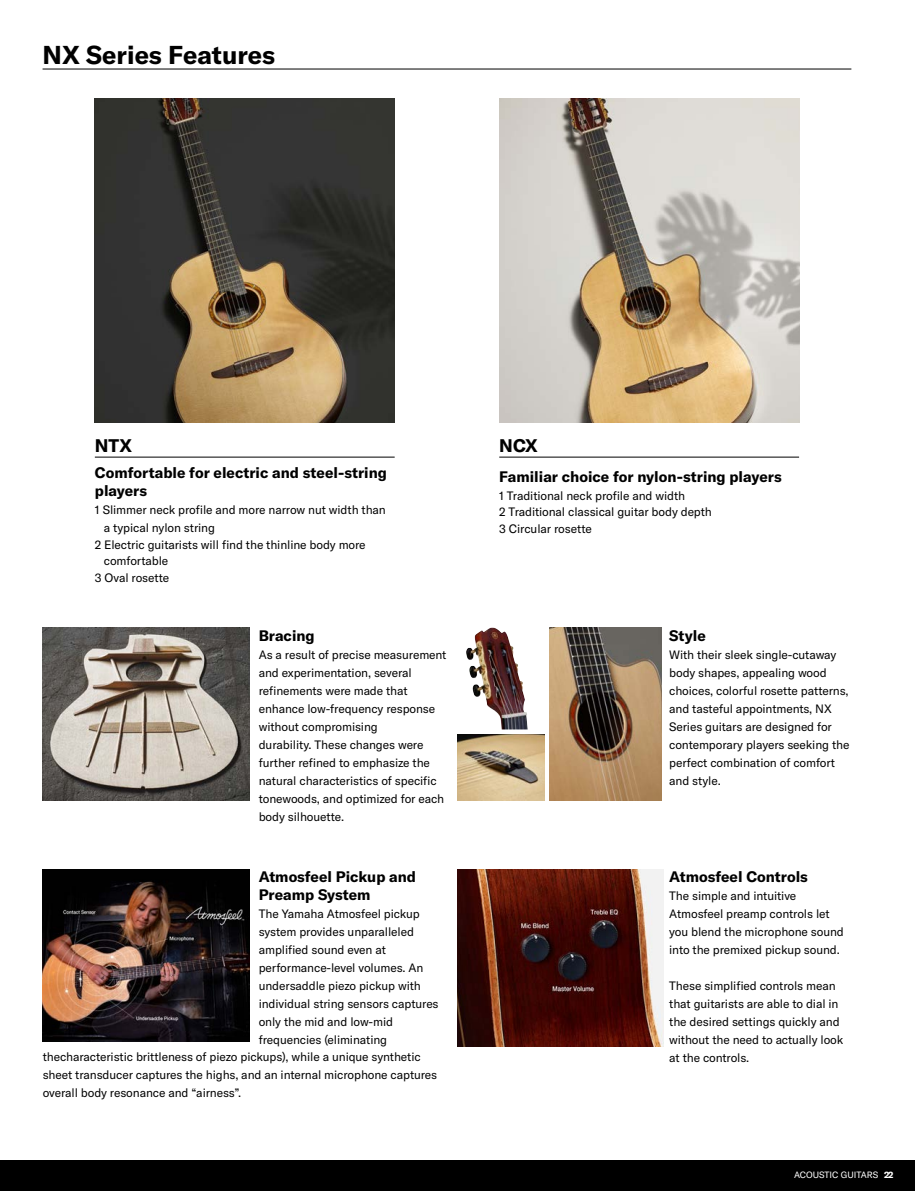
<style>
.page{position:relative;width:915px;height:1191px;background:#fff}
.page>*{position:absolute;margin:0;border:0;box-sizing:border-box;transform-origin:0 0}
.t1{font:700 25.5px "GT America Y";color:#000}
.t2{font:700 18px "GT America Y";color:#000}
.t3{font:700 15px/18px "GT America Y";color:#000}
.t4{font:12px/18px "GT America Y";letter-spacing:-.01em;color:#000}
.t5{font:9px "GT America Y";color:#fff}
.s1{font-weight:700}
</style>
<div class="page">
<div style="left:0;top:1159px;width:914px;height:32px;background:#000"></div>
<hr style="left:43px;top:69px;width:808px;height:1px;background:#000">
<hr style="left:95px;top:457px;width:299px;height:1px;background:#000">
<hr style="left:499px;top:457px;width:299px;height:1px;background:#000">
<img style="left:95px;top:98px;width:299px;height:324px">
<img style="left:499px;top:98px;width:299px;height:324px">
<img style="left:43px;top:628px;width:206px;height:172px">
<img style="left:43px;top:869px;width:206px;height:172px">
<img style="left:457px;top:734px;width:87px;height:66px">
<img style="left:466px;top:628px;width:24px;height:32px">
<img style="left:549px;top:628px;width:112px;height:172px">
<img style="left:457px;top:869px;width:206px;height:177px">
<h1 class="t1" style="left:43px;top:39px;width:234px">NX Series Features</h1>
<h2 class="t2" style="left:95px;top:435px;width:39px">NTX</h2>
<h2 class="t2" style="left:499px;top:435px;width:40px">NCX</h2>
<p class="t3" style="left:95px;top:463px;width:293px">Comfortable for electric and steel-string players</p>
<p class="t4" style="left:104px;top:501px;width:283px;text-indent:-9px">1 Slimmer neck profile and more narrow nut width than a typical nylon string</p>
<p class="t4" style="left:95px;top:535px;width:272px">2 Electric guitarists will find the thinline body more</p>
<p class="t4" style="left:104px;top:552px;width:66px">comfortable</p>
<p class="t4" style="left:95px;top:568px;width:76px">3 Oval rosette</p>
<p class="t3" style="left:259px;top:626px;width:57px">Bracing</p>
<p class="t4" style="left:259px;top:645px;width:189px">As a result of precise measurement and experimentation, several refinements were made that enhance low-frequency response without compromising<br>durability. These changes were further refined to emphasize the natural characteristics of specific tonewoods, and optimized for each body silhouette.</p>
<p class="t3" style="left:259px;top:867px;width:159px">Atmosfeel Pickup and<br>Preamp System</p>
<p class="t4" style="left:259px;top:905px;width:181px">The Yamaha Atmosfeel pickup system provides unparalleled amplified sound even at performance-level volumes. An undersaddle piezo pickup with individual string sensors captures only the mid and low-mid frequencies (eliminating</p>
<p class="t4" style="left:43px;top:1048px;width:396px">thecharacteristic brittleness of piezo pickups), while a unique synthetic sheet transducer captures the highs, and an internal microphone captures overall body resonance and “airness”.</p>
<p class="t3" style="left:499px;top:467px;width:284px">Familiar choice for nylon-string players</p>
<p class="t4" style="left:499px;top:487px;width:214px;line-height:16.5px">1 Traditional neck profile and width<br>2 Traditional classical guitar body depth<br>3 Circular rosette</p>
<p class="t3" style="left:669px;top:626px;width:38px">Style</p>
<p class="t4" style="left:669px;top:645px;width:182px">With their sleek single-cutaway body shapes, appealing wood choices, colorful rosette patterns, and tasteful appointments, NX<br>Series guitars are designed for contemporary players seeking the perfect combination of comfort and style.</p>
<p class="t3" style="left:669px;top:867px;width:140px">Atmosfeel Controls</p>
<p class="t4" style="left:669px;top:887px;width:176px">The simple and intuitive<br>Atmosfeel preamp controls let you blend the microphone sound into the premixed pickup sound.</p>
<p class="t4" style="left:669px;top:977px;width:175px">These simplified controls mean that guitarists are able to dial in the desired settings quickly and without the need to actually look at the controls.</p>
<p class="t5" style="left:793px;top:1169px;width:101px">ACOUSTIC GUITARS <span class="s1">22</span></p>
</div>
